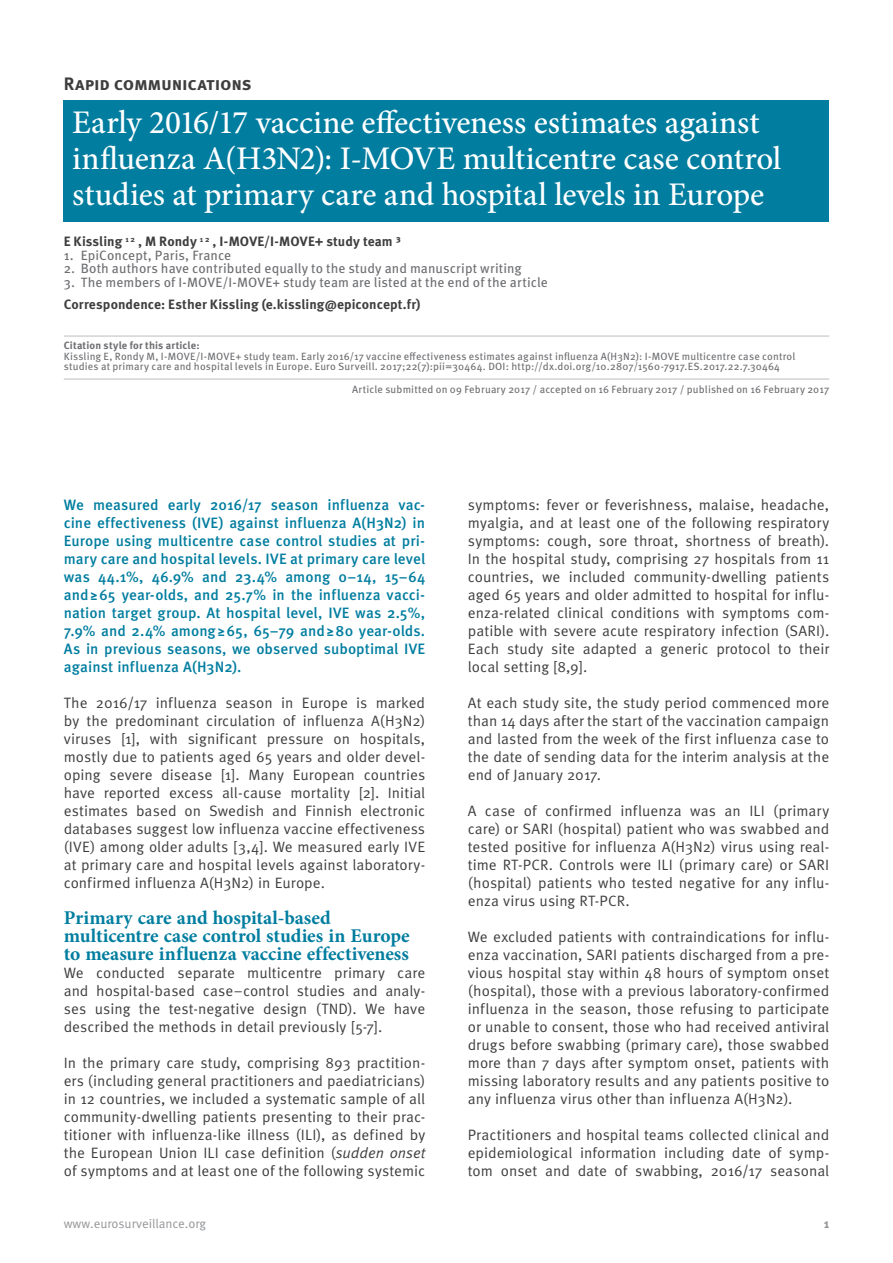
<style>
.page{position:relative;width:893px;height:1263px;background:#fff}
.page>*{position:absolute;margin:0;border:0;box-sizing:border-box;transform-origin:0 0}
.t1{font:500 33px/36px "Minion Pro";letter-spacing:-.005em;color:#fff}
.t2{font:700 19.5px/18px "Minion Pro";color:#007d9f}
.t3{font:700 18px "Meta Pro";letter-spacing:-.015em;color:#3e3e3f}
.t4{font:15px/18px "Meta Pro";color:#3e3e3f;text-align:justify}
.t5{font:500 15px/18px "Meta Pro";letter-spacing:.005em;color:#007d9f;text-align:justify}
.t6{font:13.5px "Meta Pro";letter-spacing:.005em;color:#6c6d70}
.t7{font:700 13.5px "Meta Pro";letter-spacing:.01em;color:#3e3e3f}
.t8{font:12.75px "Meta Pro";color:#939598}
.t9{font:700 12.75px "Meta Pro";color:#939598}
.t10{font:10.5px/10.5px "Meta Pro";letter-spacing:.015em;color:#6c6d70}
.t11{font:700 10.5px "Meta Pro";letter-spacing:.015em;color:#6c6d70}
.s1{font-style:italic}
</style>
<div class="page">
<hr style="left:64px;top:336px;width:765px;height:1px;background:#bcbdc0">
<hr style="left:64px;top:379px;width:765px;height:1px;background:#bcbdc0">
<div style="left:64px;top:100px;width:765px;height:122px;background:#007d9f"></div>
<p class="t3" style="left:64px;top:72px;width:189px">Rapid communications</p>
<h1 class="t1" style="left:72px;top:104px;width:711px">Early 2016/17 vaccine effectiveness estimates against influenza A(H3N2): I-MOVE multicentre case control studies at primary care and hospital levels in Europe</h1>
<p class="t7" style="left:64px;top:233px;width:339px">E Kissling <sup>1</sup> <sup>2</sup> , M Rondy <sup>1</sup> <sup>2</sup> , I-MOVE/I-MOVE+ study team ³</p>
<p class="t6" style="left:64px;top:247px;width:169px">1. EpiConcept, Paris, France</p>
<p class="t6" style="left:64px;top:260px;width:460px">2. Both authors have contributed equally to the study and manuscript writing</p>
<p class="t6" style="left:64px;top:274px;width:486px">3. The members of I-MOVE/I-MOVE+ study team are listed at the end of the article</p>
<p class="t7" style="left:64px;top:296px;width:358px">Correspondence: Esther Kissling (e.kissling@epiconcept.fr)</p>
<p class="t11" style="left:64px;top:339px;width:137px">Citation style for this article:</p>
<p class="t10" style="left:64px;top:351px;width:733px">Kissling E, Rondy M, I-MOVE/I-MOVE+ study team. Early 2016/17 vaccine effectiveness estimates against influenza A(H3N2): I-MOVE multicentre case control studies at primary care and hospital levels in Europe. Euro Surveill. 2017;22(7):pii=30464. DOI: http://dx.doi.org/10.2807/1560-7917.ES.2017.22.7.30464</p>
<p class="t10" style="left:352px;top:385px;width:479px">Article submitted on 09 February 2017 / accepted on 16 February 2017 / published on 16 February 2017</p>
<p class="t5" style="left:64px;top:496px;width:363px">We measured early 2016/17 season influenza vac&shy;cine effectiveness (IVE) against influenza A(H3N2) in Europe using multicentre case control studies at pri&shy;mary care and hospital levels. IVE at primary care level was 44.1%, 46.9% and 23.4% among 0–14, 15–64 and≥65 year-olds, and 25.7% in the influenza vacci&shy;nation target group. At hospital level, IVE was 2.5%, 7.9% and 2.4% among≥65, 65–79 and≥80 year-olds.<br>As in previous seasons, we observed suboptimal IVE against influenza A(H3N2).</p>
<p class="t4" style="left:64px;top:694px;width:363px">The 2016/17 influenza season in Europe is marked by the predominant circulation of influenza A(H3N2) viruses [1], with significant pressure on hospitals, mostly due to patients aged 65 years and older devel&shy;oping severe disease [1]. Many European countries have reported excess all-cause mortality [2]. Initial estimates based on Swedish and Finnish electronic databases suggest low influenza vaccine effectiveness (IVE) among older adults [3,4]. We measured early IVE at primary care and hospital levels against laboratory&shy;confirmed influenza A(H3N2) in Europe.</p>
<h2 class="t2" style="left:64px;top:908px;width:347px">Primary care and hospital-based multicentre case control studies in Europe to measure influenza vaccine effectiveness</h2>
<p class="t4" style="left:64px;top:964px;width:363px">We conducted separate multicentre primary care and hospital-based case–control studies and analy&shy;ses using the test-negative design (TND). We have described the methods in detail previously [5-7].</p>
<p class="t4" style="left:64px;top:1054px;width:363px">In the primary care study, comprising 893 practition&shy;ers (including general practitioners and paediatricians) in 12 countries, we included a systematic sample of all community-dwelling patients presenting to their prac&shy;titioner with influenza-like illness (ILI), as defined by the European Union ILI case definition (<span class="s1">sudden onset </span>of symptoms and at least one of the following systemic</p>
<p class="t4" style="left:468px;top:496px;width:363px">symptoms: fever or feverishness, malaise, headache, myalgia, and at least one of the following respiratory symptoms: cough, sore throat, shortness of breath).<br>In the hospital study, comprising 27 hospitals from 11 countries, we included community-dwelling patients aged 65 years and older admitted to hospital for influ&shy;enza-related clinical conditions with symptoms com&shy;patible with severe acute respiratory infection (SARI).<br>Each study site adapted a generic protocol to their local setting [8,9].</p>
<p class="t4" style="left:468px;top:694px;width:363px">At each study site, the study period commenced more than 14 days after the start of the vaccination campaign and lasted from the week of the first influenza case to the date of sending data for the interim analysis at the end of January 2017.</p>
<p class="t4" style="left:468px;top:802px;width:363px">A case of confirmed influenza was an ILI (primary care) or SARI (hospital) patient who was swabbed and tested positive for influenza A(H3N2) virus using real&shy;time RT-PCR. Controls were ILI (primary care) or SARI (hospital) patients who tested negative for any influ&shy;enza virus using RT-PCR.</p>
<p class="t4" style="left:468px;top:928px;width:363px">We excluded patients with contraindications for influ&shy;enza vaccination, SARI patients discharged from a pre&shy;vious hospital stay within 48 hours of symptom onset (hospital), those with a previous laboratory-confirmed influenza in the season, those refusing to participate or unable to consent, those who had received antiviral drugs before swabbing (primary care), those swabbed more than 7 days after symptom onset, patients with missing laboratory results and any patients positive to any influenza virus other than influenza A(H3N2).</p>
<p class="t4" style="left:468px;top:1126px;width:363px">Practitioners and hospital teams collected clinical and epidemiological information including date of symp&shy;tom onset and date of swabbing, 2016/17 seasonal</p>
<p class="t8" style="left:64px;top:1215px;width:144px">www.eurosurveillance.org</p>
<p class="t9" style="left:824px;top:1215px;width:7px">1</p>
</div>
